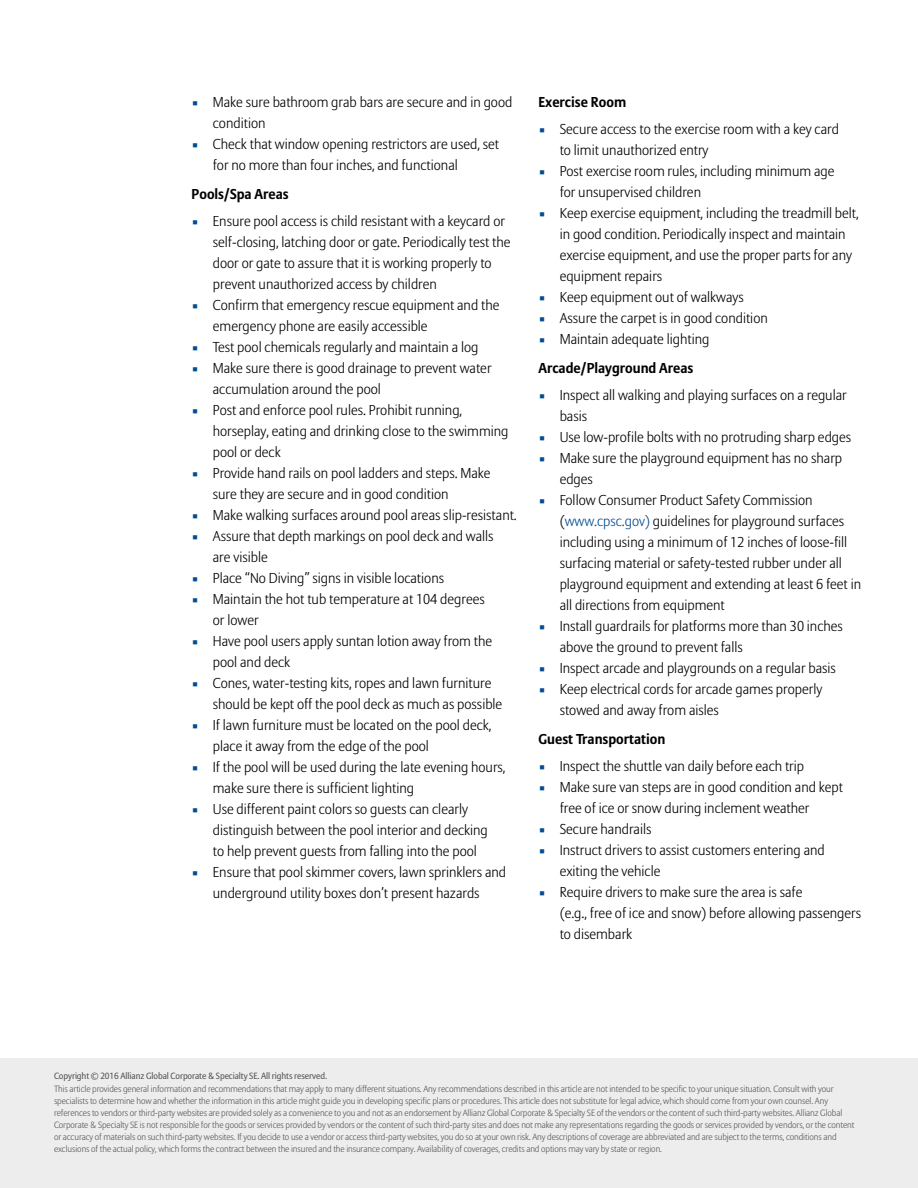
<style>
.page{position:relative;width:918px;height:1188px;background:#fff}
.page>*{position:absolute;margin:0;border:0;box-sizing:border-box;transform-origin:0 0}
.t1{font:300 14.25px/27.3px "Allianz Sans";color:#000}
.t2{font:300 9px/12px "Allianz Sans";letter-spacing:-.01em;color:#575756}
.t3{font:9px "Allianz Sans";letter-spacing:-.01em;color:#575756}
.s1{font-size:10.5px;color:#004b93}
.s2{font-weight:700}
.s3{color:#004b93}
</style>
<div class="page">
<div style="left:0;top:1059px;width:918px;height:129px;background:#ededed"></div>
<p class="t1" style="left:192px;top:89px;width:322px"><span class="s1">◾</span> Make sure bathroom grab bars are secure and in good</p>
<p class="t1" style="left:213px;top:110px;width:54px">condition</p>
<p class="t1" style="left:192px;top:131px;width:309px"><span class="s1">◾</span> Check that window opening restrictors are used, set</p>
<p class="t1" style="left:213px;top:152px;width:246px">for no more than four inches, and functional</p>
<p class="t1" style="left:192px;top:181px;width:315px"><span class="s2">Pools/Spa Areas<br></span><span class="s1">◾</span> Ensure pool access is child resistant with a keycard or</p>
<p class="t1" style="left:213px;top:229px;width:299px">self-closing, latching door or gate. Periodically test the</p>
<p class="t1" style="left:213px;top:250px;width:280px">door or gate to assure that it is working properly to</p>
<p class="t1" style="left:213px;top:271px;width:226px">prevent unauthorized access by children</p>
<p class="t1" style="left:192px;top:292px;width:309px"><span class="s1">◾</span> Confirm that emergency rescue equipment and the</p>
<p class="t1" style="left:213px;top:313px;width:216px">emergency phone are easily accessible</p>
<p class="t1" style="left:192px;top:334px;width:288px"><span class="s1">◾</span> Test pool chemicals regularly and maintain a log</p>
<p class="t1" style="left:192px;top:355px;width:301px"><span class="s1">◾</span> Make sure there is good drainage to prevent water</p>
<p class="t1" style="left:213px;top:376px;width:170px">accumulation around the pool</p>
<p class="t1" style="left:192px;top:397px;width:272px"><span class="s1">◾</span> Post and enforce pool rules. Prohibit running,</p>
<p class="t1" style="left:213px;top:418px;width:297px">horseplay, eating and drinking close to the swimming</p>
<p class="t1" style="left:213px;top:439px;width:69px">pool or deck</p>
<p class="t1" style="left:192px;top:460px;width:300px"><span class="s1">◾</span> Provide hand rails on pool ladders and steps. Make</p>
<p class="t1" style="left:213px;top:481px;width:237px">sure they are secure and in good condition</p>
<p class="t1" style="left:192px;top:502px;width:327px"><span class="s1">◾</span> Make walking surfaces around pool areas slip-resistant.</p>
<p class="t1" style="left:192px;top:523px;width:304px"><span class="s1">◾</span> Assure that depth markings on pool deck and walls</p>
<p class="t1" style="left:213px;top:544px;width:56px">are visible</p>
<p class="t1" style="left:192px;top:565px;width:254px"><span class="s1">◾</span> Place “No Diving” signs in visible locations</p>
<p class="t1" style="left:192px;top:586px;width:295px"><span class="s1">◾</span> Maintain the hot tub temperature at 104 degrees</p>
<p class="t1" style="left:213px;top:607px;width:47px">or lower</p>
<p class="t1" style="left:192px;top:628px;width:302px"><span class="s1">◾</span> Have pool users apply suntan lotion away from the</p>
<p class="t1" style="left:213px;top:649px;width:79px">pool and deck</p>
<p class="t1" style="left:192px;top:670px;width:301px"><span class="s1">◾</span> Cones, water-testing kits, ropes and lawn furniture</p>
<p class="t1" style="left:213px;top:691px;width:291px">should be kept off the pool deck as much as possible</p>
<p class="t1" style="left:192px;top:712px;width:301px"><span class="s1">◾</span> If lawn furniture must be located on the pool deck,</p>
<p class="t1" style="left:213px;top:733px;width:218px">place it away from the edge of the pool</p>
<p class="t1" style="left:192px;top:754px;width:315px"><span class="s1">◾</span> If the pool will be used during the late evening hours,</p>
<p class="t1" style="left:213px;top:775px;width:203px">make sure there is sufficient lighting</p>
<p class="t1" style="left:192px;top:796px;width:278px"><span class="s1">◾</span> Use different paint colors so guests can clearly</p>
<p class="t1" style="left:213px;top:817px;width:277px">distinguish between the pool interior and decking</p>
<p class="t1" style="left:213px;top:838px;width:266px">to help prevent guests from falling into the pool</p>
<p class="t1" style="left:192px;top:859px;width:316px"><span class="s1">◾</span> Ensure that pool skimmer covers, lawn sprinklers and</p>
<p class="t1" style="left:213px;top:880px;width:268px">underground utility boxes don’t present hazards</p>
<p class="t1" style="left:538px;top:89px;width:302px"><span class="s2">Exercise Room<br></span><span class="s1">◾</span> Secure access to the exercise room with a key card</p>
<p class="t1" style="left:560px;top:137px;width:150px">to limit unauthorized entry</p>
<p class="t1" style="left:538px;top:158px;width:298px"><span class="s1">◾</span> Post exercise room rules, including minimum age</p>
<p class="t1" style="left:560px;top:179px;width:143px">for unsupervised children</p>
<p class="t1" style="left:538px;top:200px;width:322px"><span class="s1">◾</span> Keep exercise equipment, including the treadmill belt,</p>
<p class="t1" style="left:560px;top:221px;width:287px">in good condition. Periodically inspect and maintain</p>
<p class="t1" style="left:560px;top:242px;width:294px">exercise equipment, and use the proper parts for any</p>
<p class="t1" style="left:560px;top:263px;width:104px">equipment repairs</p>
<p class="t1" style="left:538px;top:284px;width:207px"><span class="s1">◾</span> Keep equipment out of walkways</p>
<p class="t1" style="left:538px;top:305px;width:231px"><span class="s1">◾</span> Assure the carpet is in good condition</p>
<p class="t1" style="left:538px;top:326px;width:173px"><span class="s1">◾</span> Maintain adequate lighting</p>
<p class="t1" style="left:538px;top:355px;width:310px"><span class="s2">Arcade/Playground Areas<br></span><span class="s1">◾</span> Inspect all walking and playing surfaces on a regular</p>
<p class="t1" style="left:560px;top:403px;width:29px">basis</p>
<p class="t1" style="left:538px;top:424px;width:314px"><span class="s1">◾</span> Use low-profile bolts with no protruding sharp edges</p>
<p class="t1" style="left:538px;top:445px;width:305px"><span class="s1">◾</span> Make sure the playground equipment has no sharp</p>
<p class="t1" style="left:560px;top:466px;width:35px">edges</p>
<p class="t1" style="left:538px;top:487px;width:276px"><span class="s1">◾</span> Follow Consumer Product Safety Commission</p>
<p class="t1" style="left:560px;top:508px;width:286px">(<span class="s3">www.cpsc.gov)</span> guidelines for playground surfaces</p>
<p class="t1" style="left:560px;top:529px;width:289px">including using a minimum of 12 inches of loose-fill</p>
<p class="t1" style="left:560px;top:550px;width:284px">surfacing material or safety-tested rubber under all</p>
<p class="t1" style="left:560px;top:571px;width:303px">playground equipment and extending at least 6 feet in</p>
<p class="t1" style="left:560px;top:592px;width:167px">all directions from equipment</p>
<p class="t1" style="left:538px;top:613px;width:306px"><span class="s1">◾</span> Install guardrails for platforms more than 30 inches</p>
<p class="t1" style="left:560px;top:634px;width:185px">above the ground to prevent falls</p>
<p class="t1" style="left:538px;top:655px;width:299px"><span class="s1">◾</span> Inspect arcade and playgrounds on a regular basis</p>
<p class="t1" style="left:538px;top:676px;width:285px"><span class="s1">◾</span> Keep electrical cords for arcade games properly</p>
<p class="t1" style="left:560px;top:697px;width:161px">stowed and away from aisles</p>
<p class="t1" style="left:538px;top:726px;width:267px"><span class="s2">Guest Transportation<br></span><span class="s1">◾</span> Inspect the shuttle van daily before each trip</p>
<p class="t1" style="left:538px;top:774px;width:306px"><span class="s1">◾</span> Make sure van steps are in good condition and kept</p>
<p class="t1" style="left:560px;top:795px;width:251px">free of ice or snow during inclement weather</p>
<p class="t1" style="left:538px;top:816px;width:115px"><span class="s1">◾</span> Secure handrails</p>
<p class="t1" style="left:538px;top:837px;width:288px"><span class="s1">◾</span> Instruct drivers to assist customers entering and</p>
<p class="t1" style="left:560px;top:858px;width:102px">exiting the vehicle</p>
<p class="t1" style="left:538px;top:879px;width:266px"><span class="s1">◾</span> Require drivers to make sure the area is safe</p>
<p class="t1" style="left:560px;top:900px;width:303px">(e.g., free of ice and snow) before allowing passengers</p>
<p class="t1" style="left:560px;top:921px;width:74px">to disembark</p>
<p class="t3" style="left:54px;top:1070px;width:275px">Copyright © 2016 Allianz Global Corporate &amp; Specialty SE. All rights reserved.</p>
<p class="t2" style="left:54px;top:1084px;width:802px">This article provides general information and recommendations that may apply to many different situations. Any recommendations described in this article are not intended to be specific to your unique situation. Consult with your specialists to determine how and whether the information in this article might guide you in developing specific plans or procedures. This article does not substitute for legal advice, which should come from your own counsel. Any references to vendors or third-party websites are provided solely as a convenience to you and not as an endorsement by Allianz Global Corporate &amp; Specialty SE of the vendors or the content of such third-party websites. Allianz Global Corporate &amp; Specialty SE is not responsible for the goods or services provided by vendors or the content of such third-party sites and does not make any representations regarding the goods or services provided by vendors, or the content or accuracy of materials on such third-party websites. If you decide to use a vendor or access third-party websites, you do so at your own risk. Any descriptions of coverage are abbreviated and are subject to the terms, conditions and exclusions of the actual policy, which forms the contract between the insured and the insurance company. Availability of coverages, credits and options may vary by state or region.</p>
</div>
